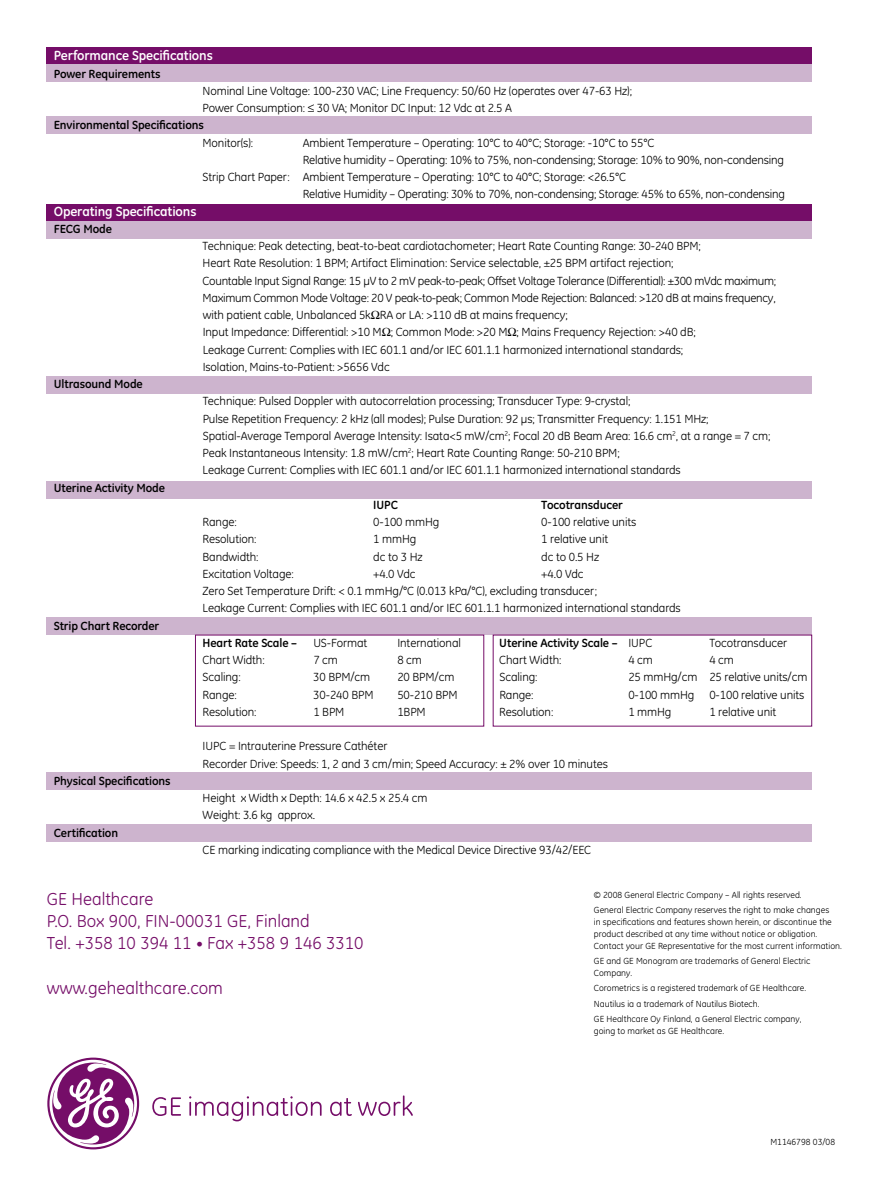
<style>
.page{position:relative;width:893px;height:1191px;background:#fff}
.page>*{position:absolute;margin:0;border:0;box-sizing:border-box;transform-origin:0 0}
.t1{font:17.7px/22px "GE Inspira";color:#750d68}
.t2{font:700 13.5px "GE Inspira";letter-spacing:-.01em;color:#fff}
.t3{font:12px/17.2px "GE Inspira";letter-spacing:-.01em;color:#000}
.t4{font:700 12px "GE Inspira";letter-spacing:-.01em;color:#000}
.t5{font:9px/15.3px "GE Inspira";color:#000}
.s1{font-weight:400}
.s2{font-size:15px}
</style>
<div class="page">
<svg style="left:152px;top:1097px;width:29px;height:19px"></svg>
<svg style="left:189px;top:1096px;width:133px;height:25px"></svg>
<svg style="left:330px;top:1098px;width:22px;height:18px"></svg>
<svg style="left:358px;top:1095px;width:55px;height:21px"></svg>
<svg style="left:47px;top:1057px;width:92px;height:92px"></svg>
<div style="left:46px;top:204px;width:766px;height:18px;background:#750d68"></div>
<div style="left:46px;top:221px;width:766px;height:18px;background:#cdb4ce"></div>
<div style="left:46px;top:376px;width:766px;height:18px;background:#cdb4ce"></div>
<div style="left:46px;top:617px;width:766px;height:18px;background:#cdb4ce"></div>
<div style="left:46px;top:772px;width:766px;height:18px;background:#cdb4ce"></div>
<div style="left:46px;top:824px;width:766px;height:17px;background:#cdb4ce"></div>
<div style="left:46px;top:117px;width:766px;height:17px;background:#cdb4ce"></div>
<div style="left:46px;top:480px;width:766px;height:18px;background:#cdb4ce"></div>
<div style="left:46px;top:47px;width:766px;height:18px;background:#750d68"></div>
<div style="left:46px;top:64px;width:766px;height:18px;background:#cdb4ce"></div>
<p class="t2" style="left:54px;top:47px;width:161px">Performance Specifications</p>
<p class="t4" style="left:54px;top:66px;width:108px">Power Requirements</p>
<p class="t3" style="left:203px;top:82px;width:431px">Nominal Line Voltage: 100-230 VAC; Line Frequency: 50/60 Hz (operates over 47-63 Hz);<br>Power Consumption: ≤ 30 VA; Monitor DC Input: 12 Vdc at 2.5 A</p>
<p class="t4" style="left:54px;top:117px;width:152px">Environmental Specifications</p>
<p class="t3" style="left:203px;top:134px;width:52px">Monitor(s):</p>
<p class="t3" style="left:303px;top:134px;width:353px">Ambient Temperature – Operating: 10°C to 40°C; Storage: -10°C to 55°C</p>
<p class="t3" style="left:303px;top:151px;width:483px">Relative humidity – Operating: 10% to 75%, non-condensing; Storage: 10% to 90%, non-condensing</p>
<p class="t3" style="left:203px;top:168px;width:425px">Strip Chart Paper: Ambient Temperature – Operating: 10°C to 40°C; Storage: &lt;26.5°C</p>
<p class="t3" style="left:303px;top:185px;width:484px">Relative Humidity – Operating: 30% to 70%, non-condensing; Storage: 45% to 65%, non-condensing</p>
<p class="t2" style="left:54px;top:202px;width:144px">Operating Specifications</p>
<p class="t4" style="left:54px;top:221px;width:60px">FECG Mode</p>
<p class="t3" style="left:203px;top:237px;width:575px">Technique: Peak detecting, beat-to-beat cardiotachometer; Heart Rate Counting Range: 30-240 BPM;<br>Heart Rate Resolution: 1 BPM; Artifact Elimination: Service selectable, ±25 BPM artifact rejection;<br>Countable Input Signal Range: 15 µV to 2 mV peak-to-peak; Offset Voltage Tolerance (Differential): ±300 mVdc maximum; Maximum Common Mode Voltage: 20 V peak-to-peak; Common Mode Rejection: Balanced: &gt;120 dB at mains frequency, with patient cable, Unbalanced 5kΩRA or LA: &gt;110 dB at mains frequency;<br>Input Impedance: Differential: &gt;10 MΩ; Common Mode: &gt;20 MΩ; Mains Frequency Rejection: &gt;40 dB;<br>Leakage Current: Complies with IEC 601.1 and/or IEC 601.1.1 harmonized international standards;<br>Isolation, Mains-to-Patient: &gt;5656 Vdc</p>
<p class="t4" style="left:54px;top:376px;width:90px">Ultrasound Mode</p>
<p class="t3" style="left:203px;top:392px;width:569px">Technique: Pulsed Doppler with autocorrelation processing; Transducer Type: 9-crystal;<br>Pulse Repetition Frequency: 2 kHz (all modes); Pulse Duration: 92 µs; Transmitter Frequency: 1.151 MHz; Spatial-Average Temporal Average Intensity: Isata&lt;5 mW/cm<sup>2</sup>; Focal 20 dB Beam Area: 16.6 cm<sup>2</sup>, at a range = 7 cm; Peak Instantaneous Intensity: 1.8 mW/cm<sup>2</sup>; Heart Rate Counting Range: 50-210 BPM;<br>Leakage Current: Complies with IEC 601.1 and/or IEC 601.1.1 harmonized international standards</p>
<p class="t4" style="left:54px;top:480px;width:113px">Uterine Activity Mode</p>
<p class="t4" style="left:373px;top:497px;width:26px">IUPC</p>
<p class="t4" style="left:541px;top:497px;width:83px">Tocotransducer</p>
<p class="t3" style="left:203px;top:513px;width:36px">Range:</p>
<p class="t3" style="left:373px;top:513px;width:68px">0-100 mmHg</p>
<p class="t3" style="left:541px;top:513px;width:97px">0-100 relative units</p>
<p class="t3" style="left:203px;top:530px;width:56px">Resolution:</p>
<p class="t3" style="left:373px;top:530px;width:45px">1 mmHg</p>
<p class="t3" style="left:541px;top:530px;width:68px">1 relative unit</p>
<p class="t3" style="left:203px;top:548px;width:57px">Bandwidth:</p>
<p class="t3" style="left:373px;top:548px;width:51px">dc to 3 Hz</p>
<p class="t3" style="left:541px;top:548px;width:59px">dc to 0.5 Hz</p>
<p class="t3" style="left:203px;top:565px;width:93px">Excitation Voltage:</p>
<p class="t3" style="left:373px;top:565px;width:44px">+4.0 Vdc</p>
<p class="t3" style="left:203px;top:565px;width:480px;text-indent:339px">+4.0 Vdc<br>Zero Set Temperature Drift: &lt; 0.1 mmHg/°C (0.013 kPa/°C), excluding transducer;<br>Leakage Current: Complies with IEC 601.1 and/or IEC 601.1.1 harmonized international standards</p>
<p class="t4" style="left:54px;top:618px;width:107px">Strip Chart Recorder</p>
<p class="t4" style="left:54px;top:773px;width:118px">Physical Specifications</p>
<p class="t4" style="left:54px;top:825px;width:66px">Certification</p>
<p class="t4" style="left:203px;top:635px;width:96px">Heart Rate Scale –</p>
<p class="t3" style="left:313px;top:634px;width:56px">US-Format</p>
<p class="t3" style="left:397px;top:634px;width:65px">International</p>
<p class="t4" style="left:499px;top:635px;width:155px">Uterine Activity Scale – <span class="s1">IUPC</span></p>
<p class="t3" style="left:709px;top:634px;width:79px">Tocotransducer</p>
<p class="t3" style="left:203px;top:651px;width:64px">Chart Width:</p>
<p class="t3" style="left:313px;top:651px;width:26px">7 cm</p>
<p class="t3" style="left:397px;top:651px;width:26px">8 cm</p>
<p class="t3" style="left:499px;top:651px;width:64px">Chart Width:</p>
<p class="t3" style="left:628px;top:651px;width:26px">4 cm</p>
<p class="t3" style="left:709px;top:651px;width:26px">4 cm</p>
<p class="t3" style="left:203px;top:668px;width:40px">Scaling:</p>
<p class="t3" style="left:313px;top:668px;width:59px">30 BPM/cm</p>
<p class="t3" style="left:397px;top:668px;width:59px">20 BPM/cm</p>
<p class="t3" style="left:499px;top:668px;width:40px">Scaling:</p>
<p class="t3" style="left:628px;top:668px;width:181px">25 mmHg/cm 25 relative units/cm</p>
<p class="t3" style="left:203px;top:686px;width:36px">Range:</p>
<p class="t3" style="left:313px;top:686px;width:62px">30-240 BPM</p>
<p class="t3" style="left:397px;top:686px;width:62px">50-210 BPM</p>
<p class="t3" style="left:499px;top:686px;width:36px">Range:</p>
<p class="t3" style="left:628px;top:686px;width:178px">0-100 mmHg 0-100 relative units</p>
<p class="t3" style="left:203px;top:703px;width:56px">Resolution:</p>
<p class="t3" style="left:313px;top:703px;width:33px">1 BPM</p>
<p class="t3" style="left:397px;top:703px;width:30px">1BPM</p>
<p class="t3" style="left:499px;top:703px;width:56px">Resolution:</p>
<p class="t3" style="left:628px;top:703px;width:45px">1 mmHg</p>
<p class="t3" style="left:709px;top:703px;width:68px">1 relative unit</p>
<p class="t3" style="left:203px;top:737px;width:407px">IUPC = Intrauterine Pressure Cathéter<br>Recorder Drive: Speeds: 1, 2 and 3 cm/min; Speed Accuracy: ± 2% over 10 minutes</p>
<p class="t3" style="left:203px;top:789px;width:226px">Height x Width x Depth: 14.6 x 42.5 x 25.4 cm<br>Weight: 3.6 kg approx.</p>
<p class="t3" style="left:203px;top:841px;width:390px">CE marking indicating compliance with the Medical Device Directive 93/42/EEC</p>
<h1 class="t1" style="left:47px;top:888px;width:318px">GE Healthcare<br>P.O. Box 900, FIN-00031 GE, Finland<br>Tel. +358 10 394 11 <span class="s2">•</span> Fax +358 9 146 3310</h1>
<h1 class="t1" style="left:47px;top:976px;width:178px">www.gehealthcare.com</h1>
<p class="t5" style="left:594px;top:886px;width:237px">© 2008 General Electric Company – All rights reserved.<br>General Electric Company reserves the right to make changes</p>
<p class="t5" style="left:594px;top:915px;width:249px;line-height:12px">in specifications and features shown herein, or discontinue the product described at any time without notice or obligation.<br>Contact your GE Representative for the most current information.</p>
<p class="t5" style="left:594px;top:955px;width:218px;line-height:12px">GE and GE Monogram are trademarks of General Electric<br>Company.</p>
<p class="t5" style="left:594px;top:980px;width:214px">Corometrics is a registered trademark of GE Healthcare.<br>Nautilus ia a trademark of Nautilus Biotech.<br>GE Healthcare Oy Finland, a General Electric company,</p>
<p class="t5" style="left:594px;top:1023px;width:132px">going to market as GE Healthcare.</p>
<p class="t5" style="left:770px;top:1133px;width:66px">M1146798 03/08</p>
</div>
